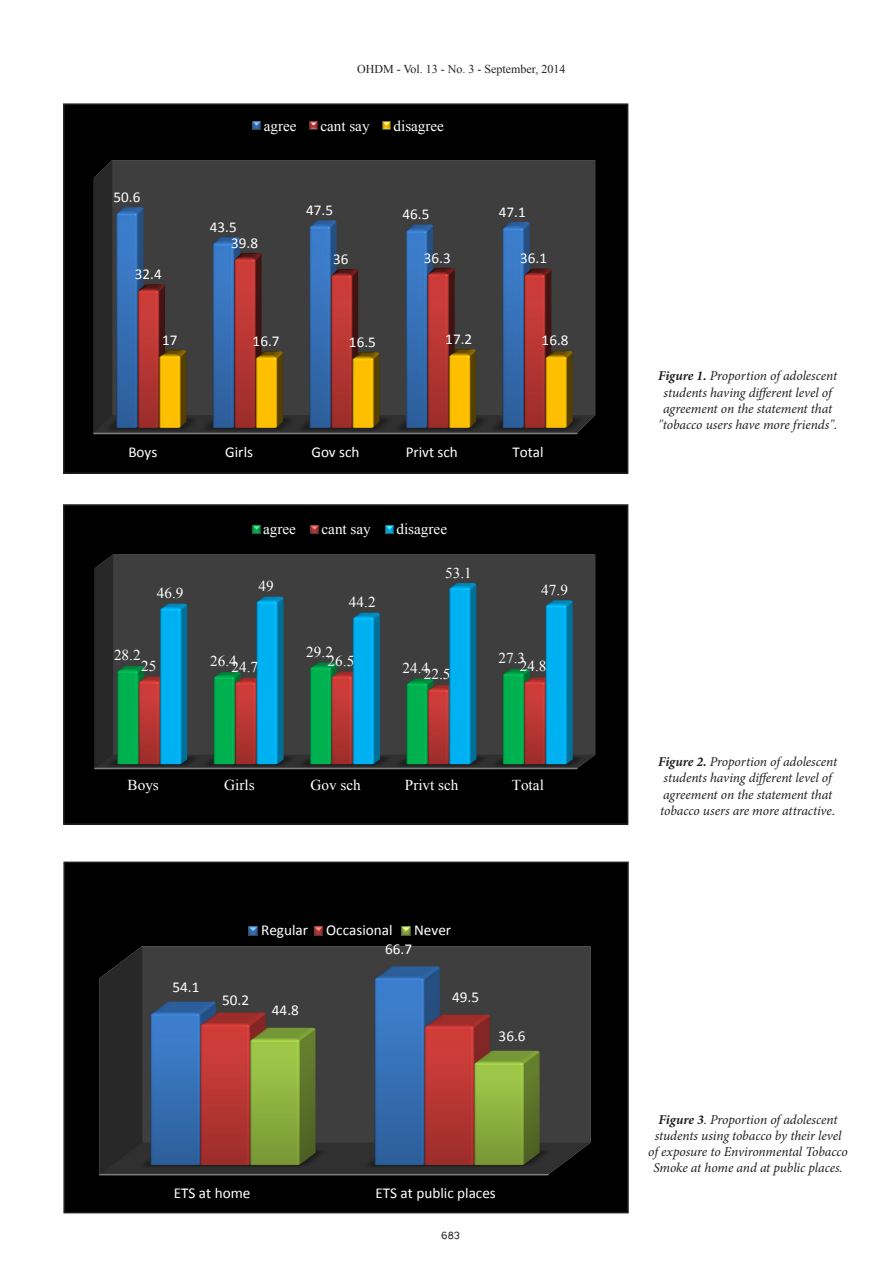
<style>
.page{position:relative;width:893px;height:1263px;background:#fff}
.page>*{position:absolute;margin:0;border:0;box-sizing:border-box;transform-origin:0 0}
.t1{font:15.15px "Times New Roman";color:#fff}
.t2{font:15.15px "Calibri";color:#fff}
.t3{font:15px "Calibri";color:#fff}
.t4{font:15px "Times New Roman";color:#fff}
.t5{font:italic 13.5px/16.2px "Minion Pro";letter-spacing:-.005em;color:#231f20;text-align:center}
.t6{font:13.5px "Tunga";color:#231f20}
.t7{font:12px "Times New Roman";color:#231f20}
.s1{font-weight:700}
</style>
<div class="page">
<div style="left:64px;top:104px;width:564px;height:369px;background:#000"></div>
<img style="left:93px;top:160px;width:503px;height:275px">
<svg style="left:253px;top:122px;width:8px;height:8px"></svg>
<svg style="left:309px;top:122px;width:8px;height:8px"></svg>
<svg style="left:383px;top:122px;width:8px;height:8px"></svg>
<div style="left:63px;top:103px;width:565px;height:371px;border:2px solid #231f20"></div>
<div style="left:64px;top:505px;width:564px;height:319px;background:#000"></div>
<img style="left:94px;top:554px;width:502px;height:216px">
<svg style="left:252px;top:525px;width:8px;height:8px"></svg>
<svg style="left:311px;top:525px;width:8px;height:8px"></svg>
<svg style="left:385px;top:525px;width:8px;height:8px"></svg>
<div style="left:63px;top:504px;width:565px;height:321px;border:2px solid #231f20"></div>
<div style="left:64px;top:862px;width:564px;height:351px;background:#000"></div>
<img style="left:99px;top:946px;width:492px;height:230px">
<svg style="left:249px;top:926px;width:9px;height:9px"></svg>
<svg style="left:314px;top:926px;width:9px;height:9px"></svg>
<svg style="left:402px;top:926px;width:9px;height:9px"></svg>
<div style="left:63px;top:861px;width:566px;height:352px;border:2px solid #231f20"></div>
<p class="t7" style="left:357px;top:61px;width:210px">OHDM - Vol. 13 - No. 3 - September, 2014</p>
<p class="t3" style="left:113px;top:187px;width:28px">50.6</p>
<p class="t3" style="left:135px;top:265px;width:28px">32.4</p>
<p class="t4" style="left:264px;top:115px;width:34px">agree</p>
<p class="t4" style="left:320px;top:115px;width:51px">cant say</p>
<p class="t4" style="left:393px;top:115px;width:52px">disagree</p>
<p class="t3" style="left:210px;top:218px;width:28px">43.5</p>
<p class="t3" style="left:231px;top:233px;width:28px">39.8</p>
<p class="t3" style="left:306px;top:201px;width:28px">47.5</p>
<p class="t3" style="left:402px;top:205px;width:28px">46.5</p>
<p class="t3" style="left:499px;top:202px;width:28px">47.1</p>
<p class="t3" style="left:333px;top:249px;width:17px">36</p>
<p class="t3" style="left:424px;top:248px;width:28px">36.3</p>
<p class="t3" style="left:520px;top:249px;width:28px">36.1</p>
<p class="t3" style="left:162px;top:330px;width:17px">17</p>
<p class="t3" style="left:253px;top:331px;width:28px">16.7</p>
<p class="t3" style="left:349px;top:332px;width:28px">16.5</p>
<p class="t3" style="left:445px;top:329px;width:28px">17.2</p>
<p class="t3" style="left:542px;top:331px;width:28px">16.8</p>
<p class="t3" style="left:128px;top:442px;width:30px">Boys</p>
<p class="t3" style="left:225px;top:442px;width:29px">Girls</p>
<p class="t3" style="left:311px;top:442px;width:50px">Gov sch</p>
<p class="t3" style="left:406px;top:442px;width:54px">Privt sch</p>
<p class="t3" style="left:513px;top:442px;width:33px">Total</p>
<p class="t1" style="left:263px;top:519px;width:34px">agree</p>
<p class="t1" style="left:321px;top:519px;width:51px">cant say</p>
<p class="t1" style="left:396px;top:519px;width:52px">disagree</p>
<p class="t1" style="left:445px;top:562px;width:28px">53.1</p>
<p class="t1" style="left:157px;top:583px;width:28px">46.9</p>
<p class="t1" style="left:259px;top:576px;width:17px">49</p>
<p class="t1" style="left:349px;top:592px;width:28px">44.2</p>
<p class="t1" style="left:541px;top:580px;width:28px">47.9</p>
<p class="t1" style="left:114px;top:645px;width:28px">28.2</p>
<p class="t1" style="left:210px;top:651px;width:28px">26.4</p>
<p class="t1" style="left:141px;top:655px;width:17px">25</p>
<p class="t1" style="left:231px;top:656px;width:28px">24.7</p>
<p class="t1" style="left:306px;top:641px;width:28px">29.2</p>
<p class="t1" style="left:328px;top:650px;width:28px">26.5</p>
<p class="t1" style="left:402px;top:657px;width:28px">24.4</p>
<p class="t1" style="left:424px;top:664px;width:28px">22.5</p>
<p class="t1" style="left:498px;top:648px;width:28px">27.3</p>
<p class="t1" style="left:520px;top:656px;width:28px">24.8</p>
<p class="t1" style="left:128px;top:775px;width:33px">Boys</p>
<p class="t1" style="left:224px;top:775px;width:32px">Girls</p>
<p class="t1" style="left:310px;top:775px;width:52px">Gov sch</p>
<p class="t1" style="left:405px;top:775px;width:55px">Privt sch</p>
<p class="t1" style="left:512px;top:775px;width:34px">Total</p>
<p class="t2" style="left:261px;top:920px;width:133px">Regular Occasional</p>
<p class="t2" style="left:414px;top:920px;width:39px">Never</p>
<p class="t2" style="left:172px;top:978px;width:29px">54.1</p>
<p class="t2" style="left:385px;top:939px;width:29px">66.7</p>
<p class="t2" style="left:222px;top:990px;width:29px">50.2</p>
<p class="t2" style="left:452px;top:987px;width:29px">49.5</p>
<p class="t2" style="left:272px;top:1000px;width:29px">44.8</p>
<p class="t2" style="left:499px;top:1026px;width:29px">36.6</p>
<p class="t2" style="left:174px;top:1183px;width:78px">ETS at home</p>
<p class="t2" style="left:375px;top:1183px;width:122px">ETS at public places</p>
<p class="t6" style="left:441px;top:1226px;width:20px">683</p>
<p class="t5" style="left:658px;top:368px;width:181px"><span class="s1">Figure 1.</span> Proportion of adolescent students having different level of agreement on the statement that "tobacco users have more friends".</p>
<p class="t5" style="left:658px;top:754px;width:181px;text-align:left"><span class="s1">Figure 2.</span> Proportion of adolescent students having different level of agreement on the statement that tobacco users are more attractive.</p>
<p class="t5" style="left:648px;top:1111px;width:201px"><span class="s1">Figure 3</span>. Proportion of adolescent students using tobacco by their level of exposure to Environmental Tobacco Smoke at home and at public places.</p>
</div>
